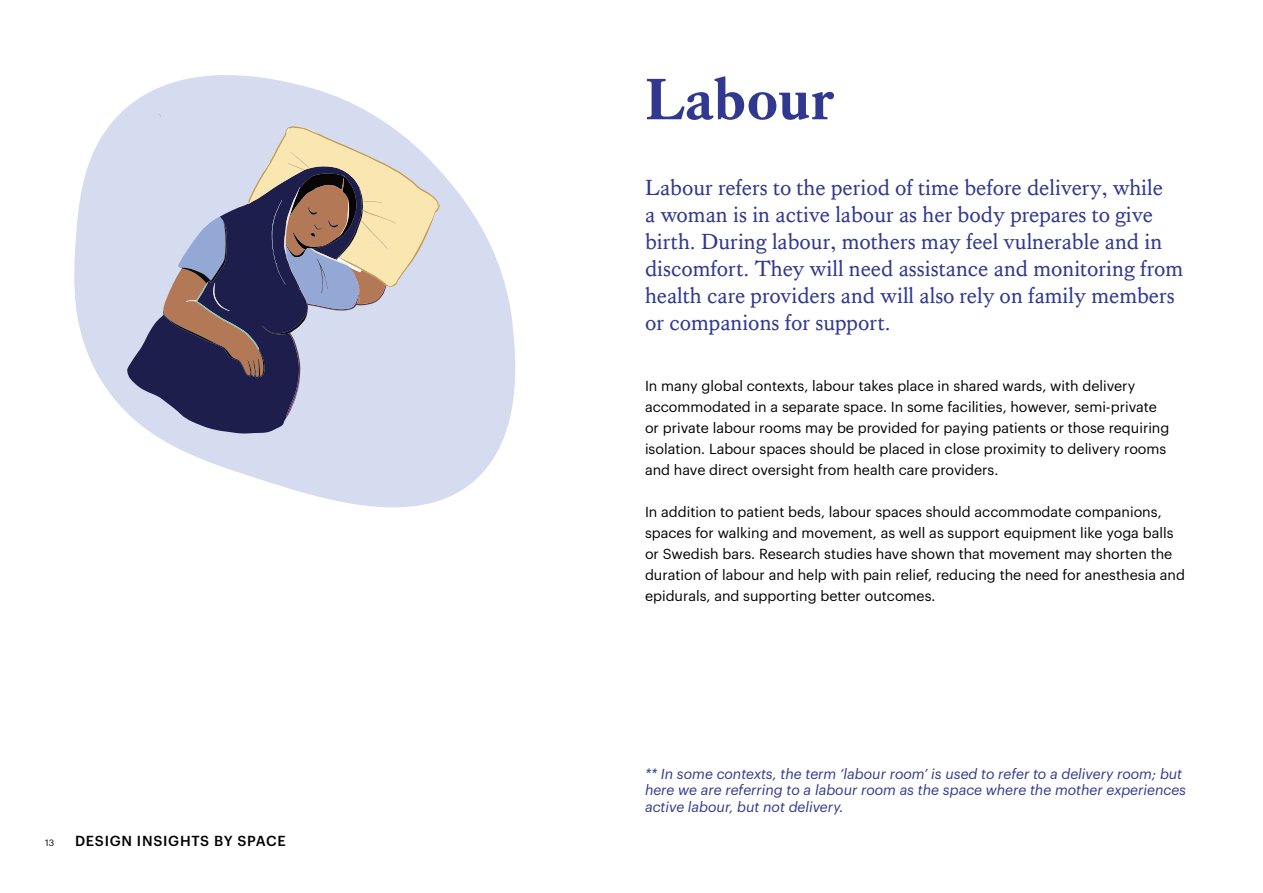
<style>
.page{position:relative;width:1263px;height:893px;background:#fff}
.page>*{position:absolute;margin:0;border:0;box-sizing:border-box;transform-origin:0 0}
.t1{font:700 60px "Kings Caslon";color:#30398f}
.t2{font:22.5px/27px "Kings Caslon";color:#30398f}
.t3{font:14.25px/21px "Graphik";color:#000}
.t4{font:italic 14.25px/16.5px "Graphik";color:#30398f}
.t5{font:500 14.25px "Graphik";letter-spacing:.05em;color:#000}
.t6{font:9px "Graphik";color:#000}
</style>
<div class="page">
<svg style="left:74px;top:75px;width:442px;height:433px;fill:#d5dcef"></svg>
<svg style="left:158px;top:114px;width:3px;height:4px"></svg>
<svg style="left:127px;top:166px;width:235px;height:268px;background:#adb2cb"></svg>
<svg style="left:163px;top:126px;width:277px;height:291px;background:#9f9ba7"></svg>
<p class="t6" style="left:45px;top:836px;width:11px">13</p>
<p class="t5" style="left:75px;top:830px;width:212px">DESIGN INSIGHTS BY SPACE</p>
<h1 class="t1" style="left:645px;top:64px;width:191px">Labour</h1>
<p class="t2" style="left:645px;top:173px;width:540px">Labour refers to the period of time before delivery, while<br>a woman is in active labour as her body prepares to give birth. During labour, mothers may feel vulnerable and in discomfort. They will need assistance and monitoring from health care providers and will also rely on family members or companions for support.</p>
<p class="t3" style="left:645px;top:374px;width:526px">In many global contexts, labour takes place in shared wards, with delivery accommodated in a separate space. In some facilities, however, semi-private or private labour rooms may be provided for paying patients or those requiring isolation. Labour spaces should be placed in close proximity to delivery rooms and have direct oversight from health care providers.</p>
<p class="t3" style="left:645px;top:500px;width:541px">In addition to patient beds, labour spaces should accommodate companions, spaces for walking and movement, as well as support equipment like yoga balls or Swedish bars. Research studies have shown that movement may shorten the duration of labour and help with pain relief, reducing the need for anesthesia and epidurals, and supporting better outcomes.</p>
<p class="t4" style="left:645px;top:764px;width:543px">** In some contexts, the term ‘labour room’ is used to refer to a delivery room; but here we are referring to a labour room as the space where the mother experiences active labour, but not delivery.</p>
</div>
